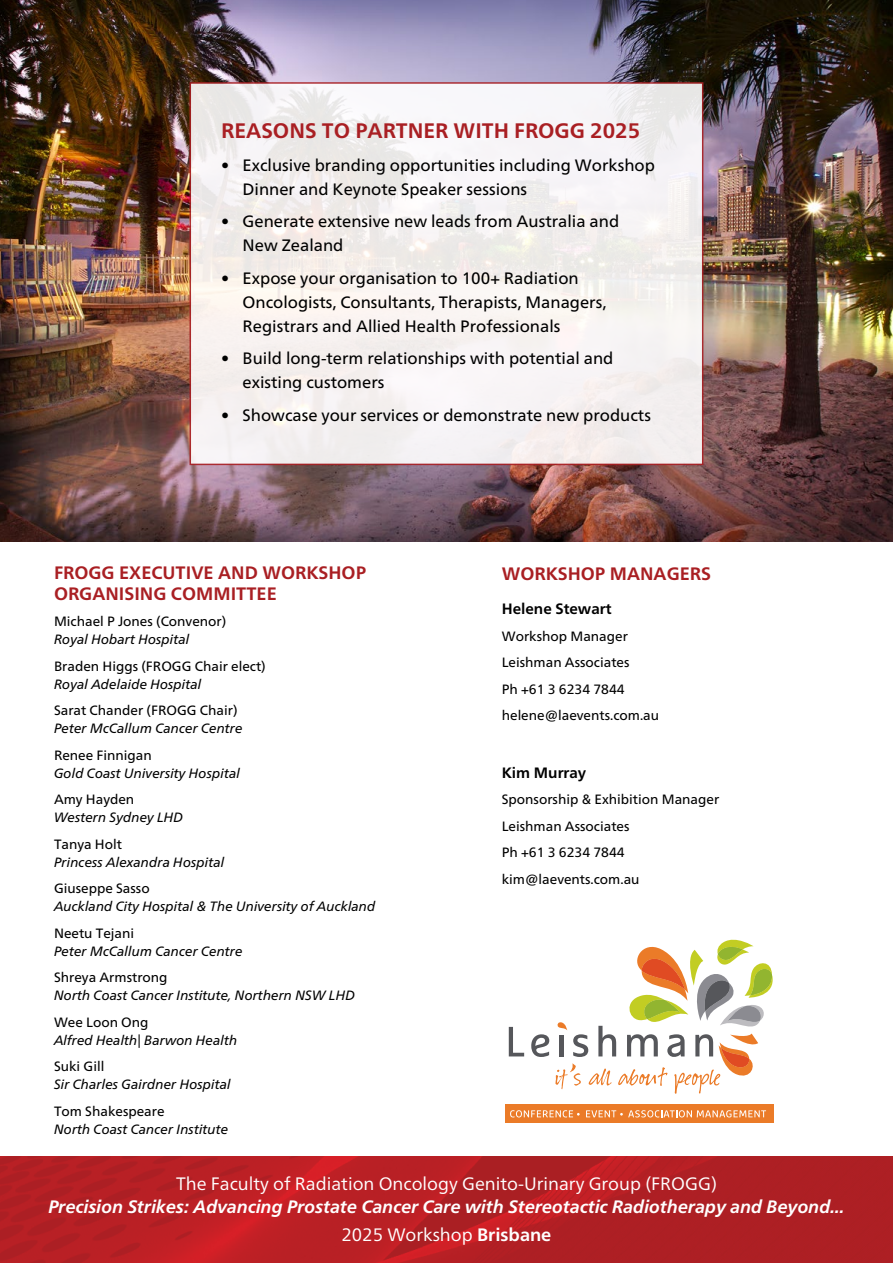
<style>
.page{position:relative;width:893px;height:1263px;background:#fff}
.page>*{position:absolute;margin:0;border:0;box-sizing:border-box;transform-origin:0 0}
.t1{font:700 21px "Frutiger Neue LT";color:#a91f23}
.t2{font:italic 700 18px/28.3px "Frutiger Neue LT";color:#fff;text-align:center}
.t3{font:700 18px/21px "Frutiger Neue LT";color:#a91f23}
.t4{font:18px "Frutiger Neue LT";color:#fff}
.t5{font:16.5px/24px "Frutiger Neue LT";color:#000}
.t6{font:700 15px "Frutiger Neue LT";color:#000}
.t7{font:13.5px/26.5px "Frutiger Neue LT";color:#000}
.t8{font:italic 13.5px "Frutiger Neue LT";color:#000}
.s1{font-weight:400;font-style:normal}
.s2{font-style:normal}
</style>
<div class="page">
<img style="left:0;top:1157px;width:893px;height:106px">
<img style="left:0;top:0;width:893px;height:541px">
<svg style="left:509px;top:1027px;width:15px;height:29px"></svg>
<svg style="left:531px;top:1034px;width:18px;height:23px"></svg>
<svg style="left:555px;top:939px;width:218px;height:155px"></svg>
<div style="left:505px;top:1104px;width:268px;height:19px;background:#eb7b28"></div>
<svg style="left:510px;top:1110px;width:70px;height:7px"></svg>
<svg style="left:586px;top:1110px;width:180px;height:7px"></svg>
<div style="left:190px;top:82px;width:513px;height:383px;background:#f6f2f0;border:2px solid #a91f23"></div>
<p class="t1" style="left:221px;top:118px;width:420px">REASONS TO PARTNER WITH FROGG 2025</p>
<p class="t5" style="left:243px;top:153px;width:414px;text-indent:-21px">• Exclusive branding opportunities including Workshop<br>Dinner and Keynote Speaker sessions</p>
<p class="t5" style="left:243px;top:209px;width:378px;text-indent:-21px">• Generate extensive new leads from Australia and<br>New Zealand</p>
<p class="t5" style="left:243px;top:266px;width:365px;text-indent:-21px">• Expose your organisation to 100+ Radiation<br>Oncologists, Consultants, Therapists, Managers,<br>Registrars and Allied Health Professionals</p>
<p class="t5" style="left:243px;top:346px;width:372px;text-indent:-21px">• Build long-term relationships with potential and existing customers</p>
<p class="t5" style="left:221px;top:403px;width:431px">• Showcase your services or demonstrate new products</p>
<p class="t3" style="left:54px;top:562px;width:314px">FROGG EXECUTIVE AND WORKSHOP<br>ORGANISING COMMITTEE</p>
<p class="t7" style="left:54px;top:608px;width:174px">Michael P Jones (Convenor)</p>
<p class="t8" style="left:54px;top:631px;width:137px">Royal Hobart Hospital</p>
<p class="t7" style="left:54px;top:652px;width:213px">Braden Higgs (FROGG Chair elect)</p>
<p class="t8" style="left:54px;top:676px;width:149px">Royal Adelaide Hospital</p>
<p class="t7" style="left:54px;top:697px;width:185px">Sarat Chander (FROGG Chair)</p>
<p class="t8" style="left:54px;top:720px;width:190px">Peter McCallum Cancer Centre</p>
<p class="t7" style="left:54px;top:741px;width:99px">Renee Finnigan</p>
<p class="t8" style="left:54px;top:765px;width:187px">Gold Coast University Hospital</p>
<p class="t7" style="left:54px;top:786px;width:82px">Amy Hayden</p>
<p class="t8" style="left:54px;top:809px;width:131px">Western Sydney LHD</p>
<p class="t7" style="left:54px;top:830px;width:70px">Tanya Holt</p>
<p class="t8" style="left:54px;top:854px;width:172px">Princess Alexandra Hospital</p>
<p class="t7" style="left:54px;top:875px;width:97px">Giuseppe Sasso</p>
<p class="t8" style="left:54px;top:898px;width:323px">Auckland City Hospital &amp; The University of Auckland</p>
<p class="t7" style="left:54px;top:919px;width:82px">Neetu Tejani</p>
<p class="t8" style="left:54px;top:943px;width:190px">Peter McCallum Cancer Centre</p>
<p class="t7" style="left:54px;top:964px;width:115px">Shreya Armstrong</p>
<p class="t8" style="left:54px;top:987px;width:303px">North Coast Cancer Institute, Northern NSW LHD</p>
<p class="t7" style="left:54px;top:1008px;width:96px">Wee Loon Ong</p>
<p class="t8" style="left:54px;top:1032px;width:185px">Alfred Health| Barwon Health</p>
<p class="t7" style="left:54px;top:1053px;width:52px">Suki Gill</p>
<p class="t8" style="left:54px;top:1076px;width:178px">Sir Charles Gairdner Hospital</p>
<p class="t7" style="left:54px;top:1097px;width:112px">Tom Shakespeare</p>
<p class="t8" style="left:54px;top:1121px;width:176px">North Coast Cancer Institute</p>
<p class="t3" style="left:502px;top:563px;width:211px">WORKSHOP MANAGERS</p>
<p class="t6" style="left:502px;top:600px;width:111px">Helene Stewart</p>
<p class="t7" style="left:502px;top:623px;width:159px">Workshop Manager<br>Leishman Associates<br>Ph +61 3 6234 7844 helene@laevents.com.au</p>
<p class="t6" style="left:502px;top:764px;width:86px">Kim Murray</p>
<p class="t7" style="left:502px;top:786px;width:219px">Sponsorship &amp; Exhibition Manager<br>Leishman Associates<br>Ph +61 3 6234 7844 kim@laevents.com.au</p>
<p class="t4" style="left:176px;top:1173px;width:542px">The Faculty of Radiation Oncology Genito-Urinary Group (FROGG)</p>
<p class="t2" style="left:48px;top:1192px;width:798px">Precision Strikes: Advancing Prostate Cancer Care with Stereotactic Radiotherapy and Beyond...<br><span class="s1">2025 Workshop</span> <span class="s2">Brisbane</span></p>
</div>
